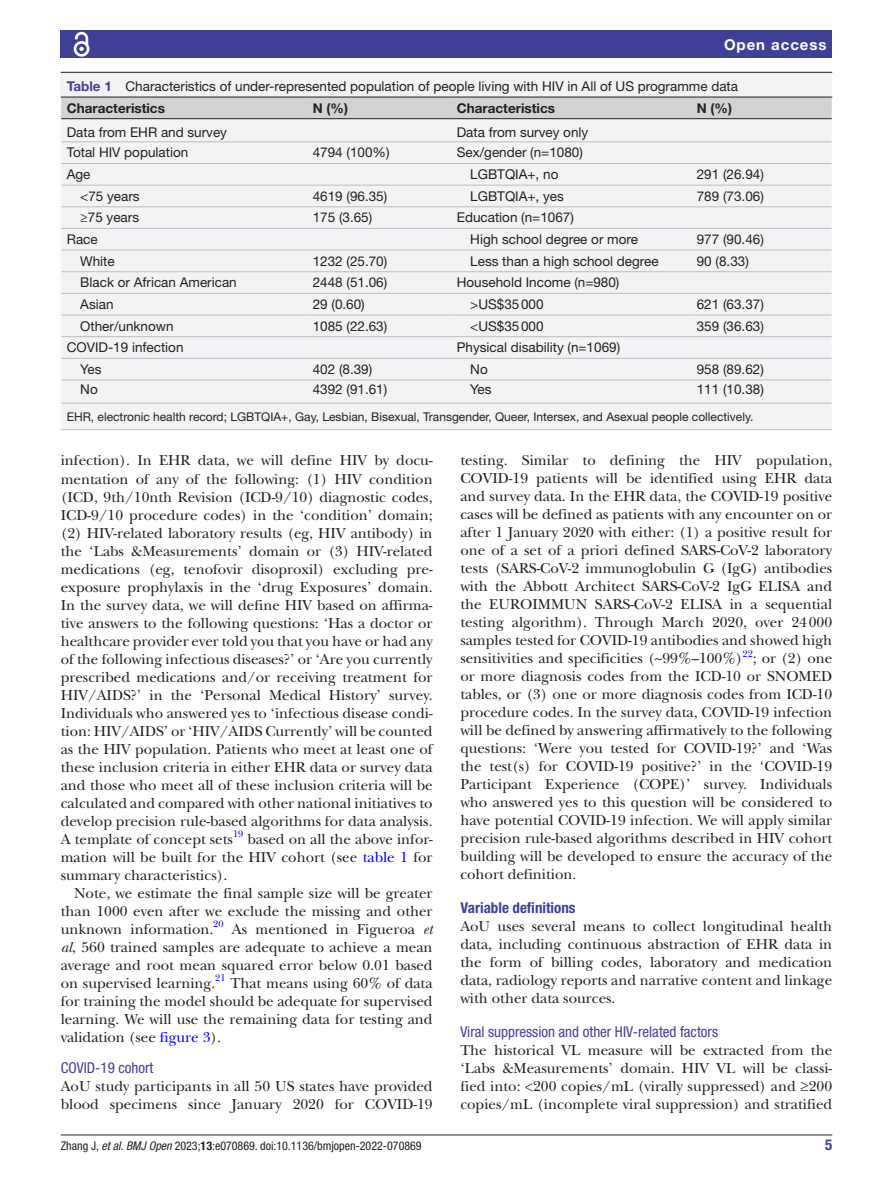
<style>
.page{position:relative;width:893px;height:1191px;background:#fff}
.page>*{position:absolute;margin:0;border:0;box-sizing:border-box;transform-origin:0 0}
.t1{font:15px/18px "New Baskerville";color:#231f20;text-align:justify}
.t2{font:condensed 15px "Helvetica Neue LT Std";color:#414099}
.t3{font:700 condensed 15px "Helvetica Neue LT Std";color:#414099}
.t4{font:700 15px "Helvetica Neue LT Std";letter-spacing:.065em;color:#fff}
.t5{font:13.5px/22px "Helvetica Neue LT Std";color:#231f20}
.t6{font:700 13.5px "Helvetica Neue LT Std";color:#231f20}
.t7{font:12px "Helvetica Neue LT Std";color:#231f20}
.t8{font:condensed 12px "Helvetica Neue LT Std";color:#231f20}
.t9{font:9.9px "New Baskerville";color:#00f}
.s1{font-weight:700;color:#414099}
.s2{font-weight:700}
.s3{color:#00f}
.s4{font-style:italic}
</style>
<div class="page">
<hr style="left:61px;top:1134px;width:771px;height:1px;background:#231f20">
<div style="left:61px;top:31px;width:771px;height:27px;background:#414099"></div>
<svg style="left:73px;top:31px;width:17px;height:26px"></svg>
<div style="left:61px;top:73px;width:771px;height:357px;background:#f2f3f4"></div>
<hr style="left:61px;top:72px;width:771px;height:1px;background:#231f20">
<hr style="left:61px;top:429px;width:246px;height:1px;background:#bcbdc0">
<hr style="left:307px;top:429px;width:144px;height:1px;background:#bcbdc0">
<hr style="left:451px;top:429px;width:240px;height:1px;background:#bcbdc0">
<hr style="left:691px;top:429px;width:141px;height:1px;background:#bcbdc0">
<svg style="left:60px;top:97px;width:773px;height:307px"></svg>
<p class="t4" style="left:724px;top:35px;width:104px">Open access</p>
<p class="t5" style="left:67px;top:75px;width:673px"><span class="s1">Table 1</span> Characteristics of under-represented population of people living with HIV in All of US programme data<br><span class="s2">Characteristics</span></p>
<p class="t6" style="left:313px;top:99px;width:37px">N (%)</p>
<p class="t6" style="left:457px;top:99px;width:100px">Characteristics</p>
<p class="t6" style="left:697px;top:99px;width:37px">N (%)</p>
<p class="t5" style="left:67px;top:121px;width:162px">Data from EHR and survey</p>
<p class="t5" style="left:457px;top:121px;width:133px">Data from survey only</p>
<p class="t5" style="left:67px;top:141px;width:123px">Total HIV population</p>
<p class="t5" style="left:313px;top:141px;width:78px">4794 (100%)</p>
<p class="t5" style="left:457px;top:141px;width:128px">Sex/gender (n=1080)</p>
<p class="t5" style="left:67px;top:163px;width:25px">Age</p>
<p class="t5" style="left:470px;top:163px;width:90px">LGBTQIA+, no</p>
<p class="t5" style="left:697px;top:163px;width:69px">291 (26.94)</p>
<p class="t5" style="left:80px;top:185px;width:61px">&lt;75 years</p>
<p class="t5" style="left:313px;top:185px;width:76px">4619 (96.35)</p>
<p class="t5" style="left:470px;top:185px;width:95px">LGBTQIA+, yes</p>
<p class="t5" style="left:697px;top:185px;width:69px">789 (73.06)</p>
<p class="t5" style="left:80px;top:206px;width:60px">≥75 years</p>
<p class="t5" style="left:313px;top:206px;width:61px">175 (3.65)</p>
<p class="t5" style="left:457px;top:206px;width:119px">Education (n=1067)</p>
<p class="t5" style="left:67px;top:228px;width:32px">Race</p>
<p class="t5" style="left:470px;top:228px;width:169px">High school degree or more</p>
<p class="t5" style="left:697px;top:228px;width:69px">977 (90.46)</p>
<p class="t5" style="left:80px;top:250px;width:36px">White</p>
<p class="t5" style="left:313px;top:250px;width:76px">1232 (25.70)</p>
<p class="t5" style="left:470px;top:250px;width:190px">Less than a high school degree</p>
<p class="t5" style="left:697px;top:250px;width:54px">90 (8.33)</p>
<p class="t5" style="left:80px;top:271px;width:158px">Black or African American</p>
<p class="t5" style="left:313px;top:271px;width:76px">2448 (51.06)</p>
<p class="t5" style="left:457px;top:271px;width:164px">Household Income (n=980)</p>
<p class="t5" style="left:80px;top:293px;width:35px">Asian</p>
<p class="t5" style="left:313px;top:293px;width:54px">29 (0.60)</p>
<p class="t5" style="left:470px;top:293px;width:75px">&gt;US$35000</p>
<p class="t5" style="left:697px;top:293px;width:69px">621 (63.37)</p>
<p class="t5" style="left:80px;top:315px;width:95px">Other/unknown</p>
<p class="t5" style="left:313px;top:315px;width:76px">1085 (22.63)</p>
<p class="t5" style="left:470px;top:315px;width:75px">&lt;US$35000</p>
<p class="t5" style="left:697px;top:315px;width:69px">359 (36.63)</p>
<p class="t5" style="left:67px;top:336px;width:118px">COVID-19 infection</p>
<p class="t5" style="left:457px;top:336px;width:165px">Physical disability (n=1069)</p>
<p class="t5" style="left:80px;top:358px;width:23px">Yes</p>
<p class="t5" style="left:313px;top:358px;width:61px">402 (8.39)</p>
<p class="t5" style="left:470px;top:358px;width:19px">No</p>
<p class="t5" style="left:697px;top:358px;width:69px">958 (89.62)</p>
<p class="t5" style="left:80px;top:378px;width:19px">No</p>
<p class="t5" style="left:313px;top:378px;width:76px">4392 (91.61)</p>
<p class="t5" style="left:470px;top:378px;width:23px">Yes</p>
<p class="t5" style="left:697px;top:378px;width:69px">111 (10.38)</p>
<p class="t7" style="left:67px;top:409px;width:688px">EHR, electronic health record; LGBTQIA+, Gay, Lesbian, Bisexual, Transgender, Queer, Intersex, and Asexual people collectively.</p>
<p class="t1" style="left:61px;top:451px;width:373px">infection). In EHR data, we will define HIV by docu&shy;mentation of any of the following: (1) HIV condition (ICD, 9th/10nth Revision (ICD-9/10) diagnostic codes, ICD-9/10 procedure codes) in the ‘condition’ domain; (2) HIV-related laboratory results (eg, HIV antibody) in the ‘Labs &amp;Measurements’ domain or (3) HIV-related medications (eg, tenofovir disoproxil) excluding pre&shy;exposure prophylaxis in the ‘drug Exposures’ domain.<br>In the survey data, we will define HIV based on affirma&shy;tive answers to the following questions: ‘Has a doctor or healthcare provider ever told you that you have or had any of the following infectious diseases?’ or ‘Are you currently prescribed medications and/or receiving treatment for HIV/AIDS?’ in the ‘Personal Medical History’ survey.<br>Individuals who answered yes to ‘infectious disease condi&shy;tion: HIV/AIDS’ or ‘HIV/AIDS Currently’ will be counted as the HIV population. Patients who meet at least one of these inclusion criteria in either EHR data or survey data and those who meet all of these inclusion criteria will be calculated and compared with other national initiatives to develop precision rule-based algorithms for data analysis.<br>A template of concept sets</p>
<p class="t9" style="left:233px;top:828px;width:12px">19</p>
<p class="t1" style="left:61px;top:830px;width:373px;text-indent:187px">based on all the above infor&shy;mation will be built for the HIV cohort (see <span class="s3">table 1</span> for summary characteristics).</p>
<p class="t1" style="left:61px;top:884px;width:373px;text-indent:14px">Note, we estimate the final sample size will be greater than 1000 even after we exclude the missing and other unknown information.</p>
<p class="t9" style="left:213px;top:918px;width:12px">20</p>
<p class="t1" style="left:61px;top:920px;width:373px;text-indent:171px">As mentioned in Figueroa <span class="s4">et al</span>, 560 trained samples are adequate to achieve a mean average and root mean squared error below 0.01 based on supervised learning.</p>
<p class="t9" style="left:215px;top:972px;width:12px">21</p>
<p class="t1" style="left:61px;top:974px;width:373px;text-indent:170px">That means using 60% of data for training the model should be adequate for supervised learning. We will use the remaining data for testing and validation (see <span class="s3">figure 3</span>).</p>
<p class="t2" style="left:61px;top:1059px;width:94px">COVID-19 cohort</p>
<p class="t1" style="left:61px;top:1077px;width:373px">AoU study participants in all 50 US states have provided blood specimens since January 2020 for COVID-19</p>
<p class="t1" style="left:460px;top:451px;width:373px">testing. Similar to defining the HIV population, COVID-19 patients will be identified using EHR data and survey data. In the EHR data, the COVID-19 positive cases will be defined as patients with any encounter on or after 1 January 2020 with either: (1) a positive result for one of a set of a priori defined SARS-CoV-2 laboratory tests (SARS-CoV-2 immunoglobulin G (IgG) antibodies with the Abbott Architect SARS-CoV-2 IgG ELISA and the EUROIMMUN SARS-CoV-2 ELISA in a sequential testing algorithm). Through March 2020, over 24000 samples tested for COVID-19 antibodies and showed high sensitivities and specificities (~99%–100%)</p>
<p class="t9" style="left:742px;top:647px;width:12px">22</p>
<p class="t1" style="left:460px;top:649px;width:373px;text-indent:292px">; or (2) one or more diagnosis codes from the ICD-10 or SNOMED tables, or (3) one or more diagnosis codes from ICD-10 procedure codes. In the survey data, COVID-19 infection will be defined by answering affirmatively to the following questions: ‘Were you tested for COVID-19?’ and ‘Was the test(s) for COVID-19 positive?’ in the ‘COVID-19<br>Participant Experience (COPE)’ survey. Individuals who answered yes to this question will be considered to have potential COVID-19 infection. We will apply similar precision rule-based algorithms described in HIV cohort building will be developed to ensure the accuracy of the cohort definition.</p>
<p class="t3" style="left:460px;top:899px;width:117px">Variable definitions</p>
<p class="t1" style="left:460px;top:917px;width:373px">AoU uses several means to collect longitudinal health data, including continuous abstraction of EHR data in the form of billing codes, laboratory and medication data, radiology reports and narrative content and linkage with other data sources.</p>
<p class="t2" style="left:460px;top:1023px;width:259px">Viral suppression and other HIV-related factors</p>
<p class="t1" style="left:460px;top:1041px;width:373px">The historical VL measure will be extracted from the ‘Labs &amp;Measurements’ domain. HIV VL will be classi&shy;fied into: &lt;200 copies/mL (virally suppressed) and ≥200 copies/mL (incomplete viral suppression) and stratified</p>
<p class="t8" style="left:61px;top:1138px;width:362px">Zhang J, <span class="s4">et al</span>. <span class="s4">BMJ Open</span> 2023;<span class="s2">13</span>:e070869. doi:10.1136/bmjopen-2022-070869</p>
<p class="t3" style="left:825px;top:1135px;width:9px">5</p>
</div>
